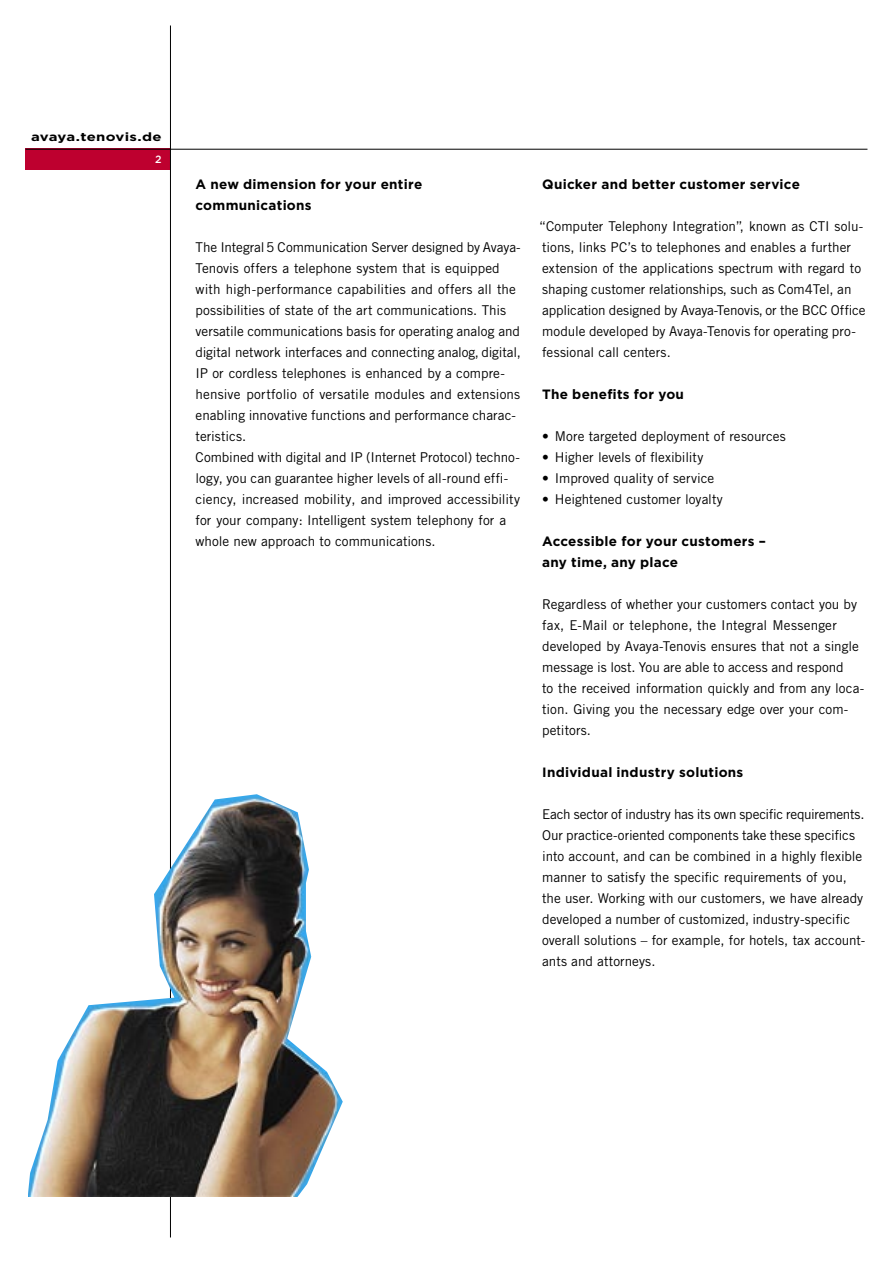
<style>
.page{position:relative;width:893px;height:1263px;background:#fff}
.page>*{position:absolute;margin:0;border:0;box-sizing:border-box;transform-origin:0 0}
.Copy{font:13.5px/21px "Trade Gothic";color:#000}
.Subline_Schwarz{font:700 13.5px/21px "Gotham";letter-spacing:.02em;color:#000}
.www-linke-Seite{font:700 11.85px "Gotham";letter-spacing:.01em;color:#000;scale:1.25 1}
.t1{font:500 10.5px "Gotham";color:#fff}
</style>
<div class="page">
<div style="left:26px;top:149px;width:144px;height:21px;background:#be002f"></div>
<hr style="left:26px;top:149px;width:841px;height:1px;background:#000">
<hr style="left:170px;top:26px;width:1px;height:1211px;background:#000">
<img style="left:28px;top:794px;width:315px;height:402px">
<p class="www-linke-Seite" style="left:31px;top:130px;width:106px">avaya.tenovis.de</p>
<p class="t1" style="left:155px;top:153px;width:8px">2</p>
<p class="Subline_Schwarz" style="left:196px;top:173px;width:228px">A new dimension for your entire communications</p>
<p class="Copy" style="left:196px;top:237px;width:327px">The Integral 5 Communication Server designed by Avaya-Tenovis offers a telephone system that is equipped with high-performance capabilities and offers all the possibilities of state of the art communications. This versatile communications basis for operating analog and digital network interfaces and connecting analog, digital, IP or cordless telephones is enhanced by a compre&shy;hensive portfolio of versatile modules and extensions enabling innovative functions and performance charac&shy;teristics.</p>
<p class="Copy" style="left:196px;top:447px;width:326px">Combined with digital and IP (Internet Protocol) techno&shy;logy, you can guarantee higher levels of all-round effi&shy;ciency, increased mobility, and improved accessibility for your company: Intelligent system telephony for a whole new approach to communications.</p>
<p class="Subline_Schwarz" style="left:542px;top:173px;width:259px">Quicker and better customer service</p>
<p class="Copy" style="left:539px;top:216px;width:328px">“Computer Telephony Integration”, known as CTI solu&shy;tions, links PC’s to telephones and enables a further extension of the applications spectrum with regard to shaping customer relationships, such as Com4Tel, an application designed by Avaya-Tenovis, or the BCC Office module developed by Avaya-Tenovis for operating pro&shy;fessional call centers.</p>
<p class="Subline_Schwarz" style="left:542px;top:383px;width:143px">The benefits for you</p>
<p class="Copy" style="left:542px;top:426px;width:245px">• More targeted deployment of resources</p>
<p class="Copy" style="left:542px;top:447px;width:163px">• Higher levels of flexibility</p>
<p class="Copy" style="left:542px;top:468px;width:174px">• Improved quality of service</p>
<p class="Copy" style="left:542px;top:489px;width:182px">• Heightened customer loyalty</p>
<p class="Subline_Schwarz" style="left:542px;top:530px;width:225px">Accessible for your customers – any time, any place</p>
<p class="Copy" style="left:542px;top:594px;width:324px">Regardless of whether your customers contact you by fax, E-Mail or telephone, the Integral Messenger developed by Avaya-Tenovis ensures that not a single message is lost. You are able to access and respond<br>to the received information quickly and from any loca&shy;tion. Giving you the necessary edge over your com&shy;petitors.</p>
<p class="Subline_Schwarz" style="left:542px;top:761px;width:203px">Individual industry solutions</p>
<p class="Copy" style="left:542px;top:804px;width:325px">Each sector of industry has its own specific requirements.<br>Our practice-oriented components take these specifics into account, and can be combined in a highly flexible manner to satisfy the specific requirements of you, the user. Working with our customers, we have already developed a number of customized, industry-specific overall solutions – for example, for hotels, tax account&shy;ants and attorneys.</p>
</div>
